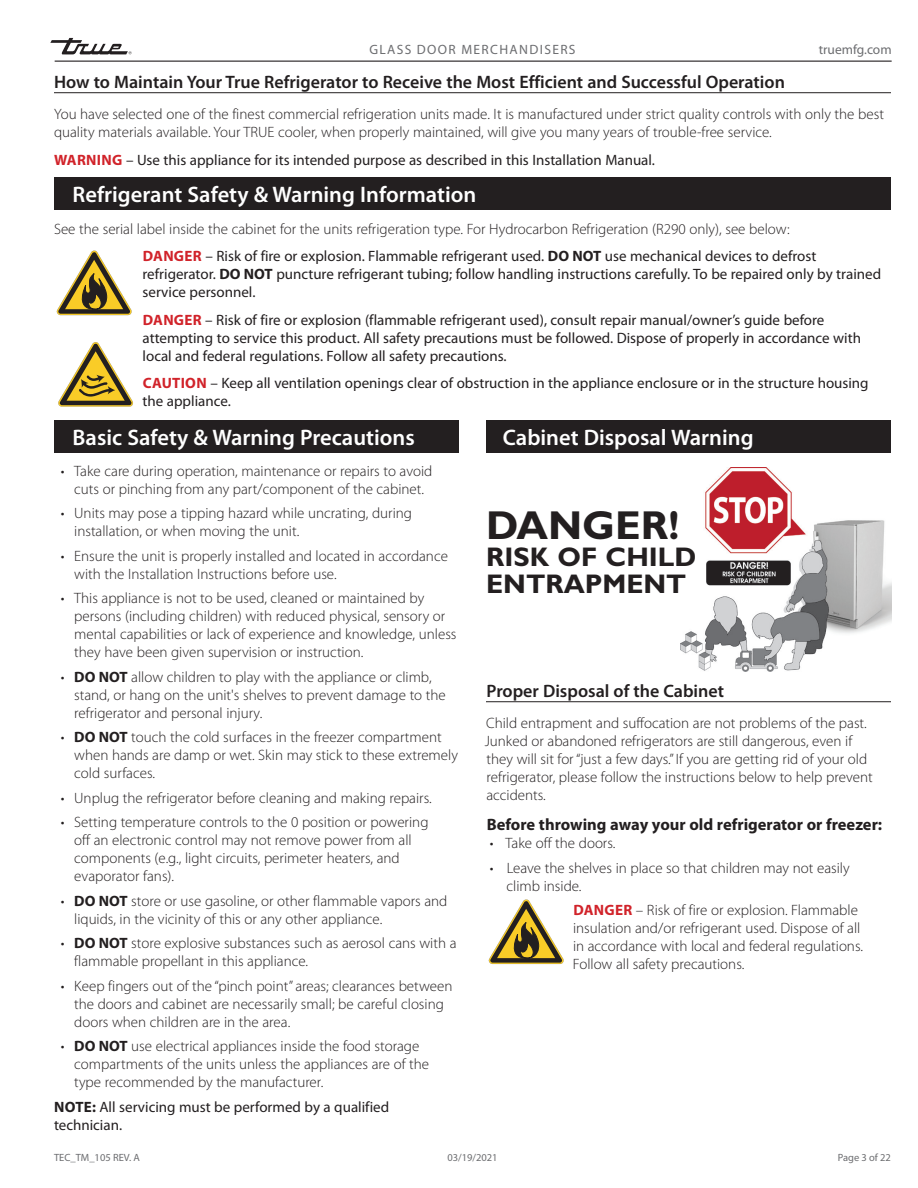
<style>
.page{position:relative;width:918px;height:1188px;background:#fff}
.page>*{position:absolute;margin:0;border:0;box-sizing:border-box;transform-origin:0 0}
.t1{font:700 40.5px "Gill Sans Std";color:#231f20}
.t2{font:700 27px "Gill Sans Std";color:#231f20}
.Section_Title_Black{font:600 22.5px "Myriad Pro";color:#fff}
.Subhead_underscore_H{font:600 18px "Myriad Pro";color:#231f20}
.Subhead_NO_underscor{font:700 16.5px "Myriad Pro";color:#231f20}
.Body_Text_light_Norm{font:300 15px/18px "Myriad Pro";color:#231f20}
.Note_no_indent{font:15px/18px "Myriad Pro";color:#231f20}
.t3{font:13.5px "Myriad Pro";letter-spacing:.1em;color:#6c6d70}
.t4{font:13.5px "Myriad Pro";color:#6c6d70}
.t5{font:10.5px "Myriad Pro";color:#6c6d70}
.s1{font-weight:700;color:#d1232a}
.s2{font-weight:700}
</style>
<div class="page">
<hr style="left:55px;top:61px;width:837px;height:1px;background:#231f20">
<svg style="left:50px;top:38px;width:82px;height:16px"></svg>
<hr style="left:54px;top:92px;width:837px;height:1px;background:#231f20">
<svg style="left:57px;top:250px;width:75px;height:65px"></svg>
<svg style="left:58px;top:342px;width:75px;height:65px"></svg>
<hr style="left:486px;top:701px;width:405px;height:1px;background:#231f20">
<svg style="left:489px;top:899px;width:75px;height:65px"></svg>
<div style="left:486px;top:420px;width:405px;height:33px;background:#231f20"></div>
<img style="left:681px;top:468px;width:210px;height:204px">
<div style="left:54px;top:178px;width:837px;height:32px;background:#231f20"></div>
<div style="left:54px;top:420px;width:405px;height:33px;background:#231f20"></div>
<p class="t3" style="left:369px;top:42px;width:208px">GLASS DOOR MERCHANDISERS</p>
<p class="t4" style="left:819px;top:42px;width:74px">truemfg.com</p>
<p class="Subhead_underscore_H" style="left:54px;top:72px;width:732px">How to Maintain Your True Refrigerator to Receive the Most Efficient and Successful Operation</p>
<p class="Body_Text_light_Norm" style="left:54px;top:106px;width:831px">You have selected one of the finest commercial refrigeration units made. It is manufactured under strict quality controls with only the best quality materials available. Your TRUE cooler, when properly maintained, will give you many years of trouble-free service.</p>
<p class="Note_no_indent" style="left:54px;top:150px;width:602px"><span class="s1">WARNING</span> – Use this appliance for its intended purpose as described in this Installation Manual.</p>
<p class="Section_Title_Black" style="left:73px;top:182px;width:405px">Refrigerant Safety &amp; Warning Information</p>
<p class="Body_Text_light_Norm" style="left:54px;top:220px;width:737px">See the serial label inside the cabinet for the units refrigeration type. For Hydrocarbon Refrigeration (R290 only), see below:</p>
<p class="Note_no_indent" style="left:143px;top:247px;width:740px"><span class="s1">DANGER</span> – Risk of fire or explosion. Flammable refrigerant used. <span class="s2">DO NOT</span> use mechanical devices to defrost refrigerator. <span class="s2">DO NOT</span> puncture refrigerant tubing; follow handling instructions carefully. To be repaired only by trained service personnel.</p>
<p class="Note_no_indent" style="left:143px;top:310px;width:720px"><span class="s1">DANGER</span> – Risk of fire or explosion (flammable refrigerant used), consult repair manual/owner’s guide before attempting to service this product. All safety precautions must be followed. Dispose of properly in accordance with local and federal regulations. Follow all safety precautions.</p>
<p class="Note_no_indent" style="left:143px;top:374px;width:728px"><span class="s1">CAUTION</span> – Keep all ventilation openings clear of obstruction in the appliance enclosure or in the structure housing the appliance.</p>
<p class="Section_Title_Black" style="left:73px;top:425px;width:344px">Basic Safety &amp; Warning Precautions</p>
<p class="Body_Text_light_Norm" style="left:61px;top:462px;width:373px;text-align:center">• Take care during operation, maintenance or repairs to avoid cuts or pinching from any part/component of the cabinet.</p>
<p class="Body_Text_light_Norm" style="left:74px;top:505px;width:339px;text-indent:-14px">• Units may pose a tipping hazard while uncrating, during installation, or when moving the unit.</p>
<p class="Body_Text_light_Norm" style="left:74px;top:547px;width:375px;text-indent:-14px">• Ensure the unit is properly installed and located in accordance with the Installation Instructions before use.</p>
<p class="Body_Text_light_Norm" style="left:74px;top:590px;width:384px;text-indent:-14px">• This appliance is not to be used, cleaned or maintained by persons (including children) with reduced physical, sensory or mental capabilities or lack of experience and knowledge, unless they have been given supervision or instruction.</p>
<p class="Body_Text_light_Norm" style="left:74px;top:668px;width:373px;text-indent:-14px">• <span class="s2">DO NOT</span> allow children to play with the appliance or climb, stand, or hang on the unit's shelves to prevent damage to the refrigerator and personal injury.</p>
<p class="Body_Text_light_Norm" style="left:74px;top:728px;width:385px;text-indent:-14px">• <span class="s2">DO NOT</span> touch the cold surfaces in the freezer compartment when hands are damp or wet. Skin may stick to these extremely cold surfaces.</p>
<p class="Body_Text_light_Norm" style="left:61px;top:789px;width:372px">• Unplug the refrigerator before cleaning and making repairs.</p>
<p class="Body_Text_light_Norm" style="left:74px;top:813px;width:356px;text-indent:-14px">• Setting temperature controls to the 0 position or powering off an electronic control may not remove power from all components (e.g., light circuits, perimeter heaters, and evaporator fans).</p>
<p class="Body_Text_light_Norm" style="left:74px;top:892px;width:375px;text-indent:-14px">• <span class="s2">DO NOT</span> store or use gasoline, or other flammable vapors and liquids, in the vicinity of this or any other appliance.</p>
<p class="Body_Text_light_Norm" style="left:74px;top:934px;width:384px;text-indent:-14px">• <span class="s2">DO NOT</span> store explosive substances such as aerosol cans with a flammable propellant in this appliance.</p>
<p class="Body_Text_light_Norm" style="left:74px;top:977px;width:380px;text-indent:-14px">• Keep fingers out of the “pinch point” areas; clearances between the doors and cabinet are necessarily small; be careful closing doors when children are in the area.</p>
<p class="Body_Text_light_Norm" style="left:74px;top:1037px;width:356px;text-indent:-14px">• <span class="s2">DO NOT</span> use electrical appliances inside the food storage compartments of the units unless the appliances are of the type recommended by the manufacturer.</p>
<p class="Note_no_indent" style="left:54px;top:1097px;width:337px"><span class="s2">NOTE:</span> All servicing must be performed by a qualified technician.</p>
<p class="Section_Title_Black" style="left:503px;top:425px;width:252px">Cabinet Disposal Warning</p>
<p class="t1" style="left:486px;top:502px;width:195px">DANGER!</p>
<p class="t2" style="left:486px;top:541px;width:212px">RISK OF CHILD</p>
<p class="t2" style="left:486px;top:568px;width:201px">ENTRAPMENT</p>
<p class="Subhead_underscore_H" style="left:487px;top:681px;width:239px">Proper Disposal of the Cabinet</p>
<p class="Body_Text_light_Norm" style="left:485px;top:715px;width:389px">Child entrapment and suffocation are not problems of the past.<br>Junked or abandoned refrigerators are still dangerous, even if they will sit for “just a few days.” If you are getting rid of your old refrigerator, please follow the instructions below to help prevent accidents.</p>
<p class="Subhead_NO_underscor" style="left:487px;top:816px;width:397px">Before throwing away your old refrigerator or freezer:</p>
<p class="Body_Text_light_Norm" style="left:490px;top:835px;width:127px">• Take off the doors.</p>
<p class="Body_Text_light_Norm" style="left:507px;top:859px;width:345px;text-indent:-17px">• Leave the shelves in place so that children may not easily climb inside.</p>
<p class="Body_Text_light_Norm" style="left:573px;top:902px;width:292px"><span class="s1">DANGER</span> – Risk of fire or explosion. Flammable insulation and/or refrigerant used. Dispose of all in accordance with local and federal regulations.<br>Follow all safety precautions.</p>
<p class="t5" style="left:54px;top:1151px;width:88px">TEC_TM_105 REV. A</p>
<p class="t5" style="left:447px;top:1151px;width:52px">03/19/2021</p>
<p class="t5" style="left:838px;top:1151px;width:55px">Page 3 of 22</p>
</div>
